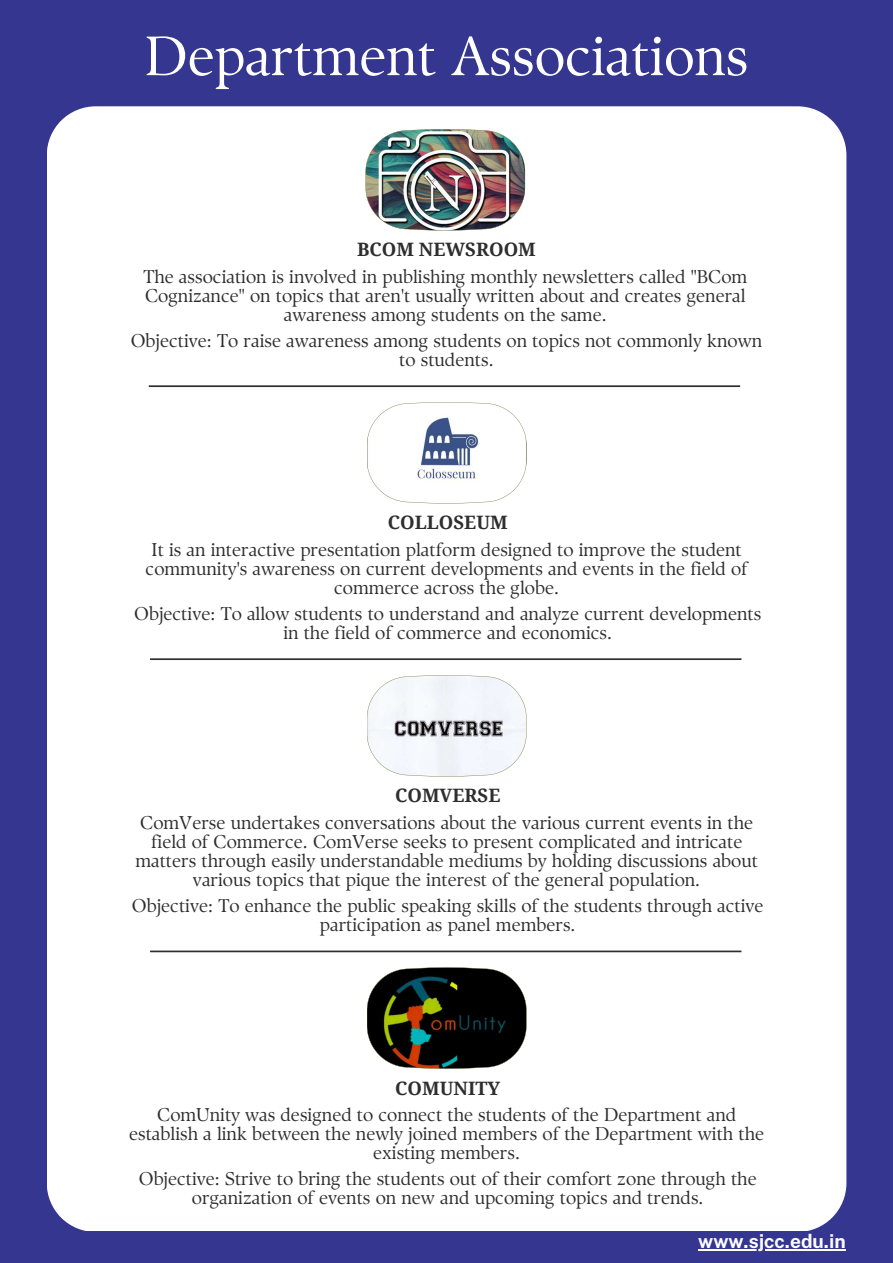
<style>
.page{position:relative;width:893px;height:1263px;background:#34368f}
.page>*{position:absolute;margin:0;border:0;box-sizing:border-box;transform-origin:0 0}
.t1{font:55.2px "TY Serif D";color:#fff}
.t2{font:700 19.12px "Public Sans";color:#fcfcfd}
.t3{font:18.45px/19.1px "TY Serif D";color:#2e2e2e;text-align:center}
.t4{font:700 18.45px "Droid Serif";color:#2e2e2e}
</style>
<div class="page">
<div style="left:47px;top:106px;width:799px;height:1124px;background:#fff"></div>
<hr style="left:149px;top:385px;width:591px;height:2px;background:#2e2e2e">
<img style="left:365px;top:129px;width:160px;height:101px">
<hr style="left:150px;top:658px;width:591px;height:2px;background:#2e2e2e">
<svg style="left:367px;top:402px;width:159px;height:101px;background:#e9ecf0"></svg>
<hr style="left:150px;top:950px;width:591px;height:2px;background:#2e2e2e">
<svg style="left:367px;top:675px;width:159px;height:101px;background:#f3f6f9"></svg>
<svg style="left:367px;top:967px;width:159px;height:102px;background:#2e2e25"></svg>
<img style="left:384px;top:714px;width:124px;height:29px">
<hr style="left:698px;top:1249px;width:147px;height:1px;background:#fcfcfd">
<h1 class="t1" style="left:145px;top:23px;width:605px">Department Associations</h1>
<p class="t4" style="left:357px;top:239px;width:180px">BCOM NEWSROOM</p>
<p class="t3" style="left:143px;top:267px;width:605px">The association is involved in publishing monthly newsletters called "BCom<br>Cognizance" on topics that aren't usually written about and creates general awareness among students on the same.</p>
<p class="t3" style="left:131px;top:331px;width:633px">Objective: To raise awareness among students on topics not commonly known to students.</p>
<p class="t4" style="left:388px;top:512px;width:121px">COLLOSEUM</p>
<p class="t3" style="left:146px;top:540px;width:603px">It is an interactive presentation platform designed to improve the student community's awareness on current developments and events in the field of commerce across the globe.</p>
<p class="t3" style="left:134px;top:604px;width:628px">Objective: To allow students to understand and analyze current developments in the field of commerce and economics.</p>
<p class="t4" style="left:395px;top:785px;width:107px">COMVERSE</p>
<p class="t3" style="left:135px;top:813px;width:624px">ComVerse undertakes conversations about the various current events in the field of Commerce. ComVerse seeks to present complicated and intricate matters through easily understandable mediums by holding discussions about various topics that pique the interest of the general population.</p>
<p class="t3" style="left:132px;top:896px;width:633px">Objective: To enhance the public speaking skills of the students through active participation as panel members.</p>
<p class="t4" style="left:395px;top:1077px;width:107px">COMUNITY</p>
<p class="t3" style="left:129px;top:1105px;width:636px">ComUnity was designed to connect the students of the Department and establish a link between the newly joined members of the Department with the existing members.</p>
<p class="t3" style="left:139px;top:1169px;width:619px">Objective: Strive to bring the students out of their comfort zone through the organization of events on new and upcoming topics and trends.</p>
<p class="t2" style="left:698px;top:1229px;width:149px">www.sjcc.edu.in</p>
</div>
